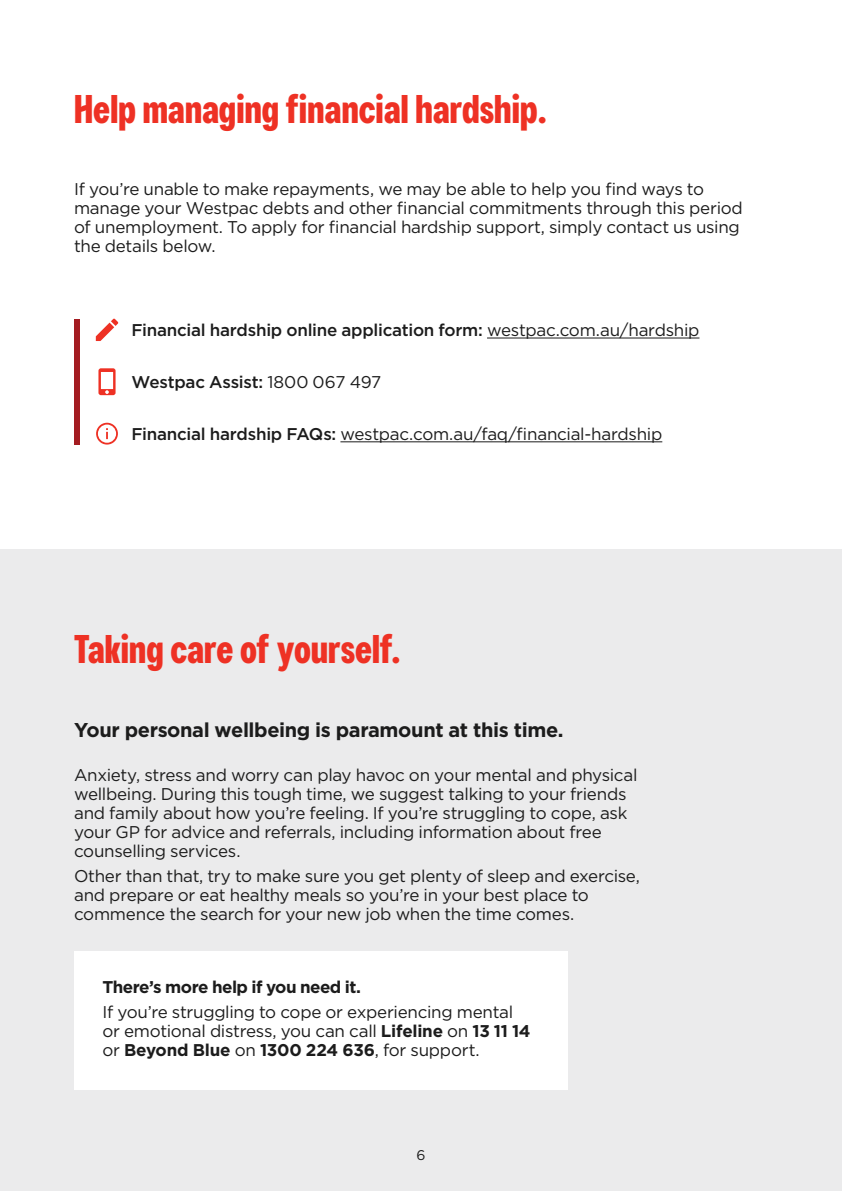
<style>
.page{position:relative;width:842px;height:1191px;background:#fff}
.page>*{position:absolute;margin:0;border:0;box-sizing:border-box;transform-origin:0 0}
.t1{font:700 40px "Westpac";letter-spacing:.005em;color:#ee3124}
.t2{font:700 20px "Gotham";letter-spacing:-.02em;color:#1c1c1c}
.t3{font:17px/19px "Gotham";letter-spacing:-.015em;color:#1c1c1c}
.t4{font:500 17px "Gotham";letter-spacing:-.015em;color:#1c1c1c}
.t5{font:700 17px "Gotham";letter-spacing:-.03em;color:#1c1c1c}
.t6{font:14px "Gotham";color:#1c1c1c}
.s1{font-weight:400}
.s2{font-weight:500}
.s3{font-weight:700}
</style>
<div class="page">
<div style="left:0;top:549px;width:842px;height:642px;background:#ebebec"></div>
<hr style="left:487px;top:338px;width:212px;height:1px;background:#1c1c1c">
<svg style="left:96px;top:318px;width:22px;height:23px"></svg>
<svg style="left:98px;top:368px;width:18px;height:27px"></svg>
<hr style="left:340px;top:441px;width:322px;height:1px;background:#1c1c1c">
<svg style="left:96px;top:423px;width:22px;height:21px"></svg>
<div style="left:74px;top:319px;width:6px;height:125px;background:#a41c21"></div>
<div style="left:74px;top:951px;width:493px;height:138px;background:#fff"></div>
<h1 class="t1" style="left:74px;top:85px;width:474px">Help managing financial hardship.</h1>
<p class="t3" style="left:74px;top:179px;width:670px">If you’re unable to make repayments, we may be able to help you find ways to manage your Westpac debts and other financial commitments through this period of unemployment. To apply for financial hardship support, simply contact us using the details below.</p>
<p class="t4" style="left:131px;top:318px;width:569px">Financial hardship online application form: <span class="s1">westpac.com.au/hardship</span></p>
<p class="t4" style="left:131px;top:370px;width:251px">Westpac Assist: <span class="s1">1800 067 497</span></p>
<p class="t3" style="left:131px;top:424px;width:532px"><span class="s2">Financial hardship FAQs:</span> westpac.com.au/faq/financial-hardship</p>
<h1 class="t1" style="left:74px;top:624px;width:328px">Taking care of yourself.</h1>
<p class="t2" style="left:74px;top:716px;width:491px">Your personal wellbeing is paramount at this time.</p>
<p class="t3" style="left:74px;top:765px;width:565px">Anxiety, stress and worry can play havoc on your mental and physical wellbeing. During this tough time, we suggest talking to your friends and family about how you’re feeling. If you’re struggling to cope, ask your GP for advice and referrals, including information about free counselling services.</p>
<p class="t3" style="left:74px;top:865px;width:567px">Other than that, try to make sure you get plenty of sleep and exercise, and prepare or eat healthy meals so you’re in your best place to commence the search for your new job when the time comes.</p>
<p class="t5" style="left:102px;top:975px;width:260px">There’s more help if you need it.</p>
<p class="t3" style="left:102px;top:1001px;width:430px">If you’re struggling to cope or experiencing mental or emotional distress, you can call <span class="s3">Lifeline</span> on <span class="s3">13 11 14 </span>or <span class="s3">Beyond Blue</span> on <span class="s3">1300 224 636</span>, for support.</p>
<p class="t6" style="left:416px;top:1146px;width:11px">6</p>
</div>
